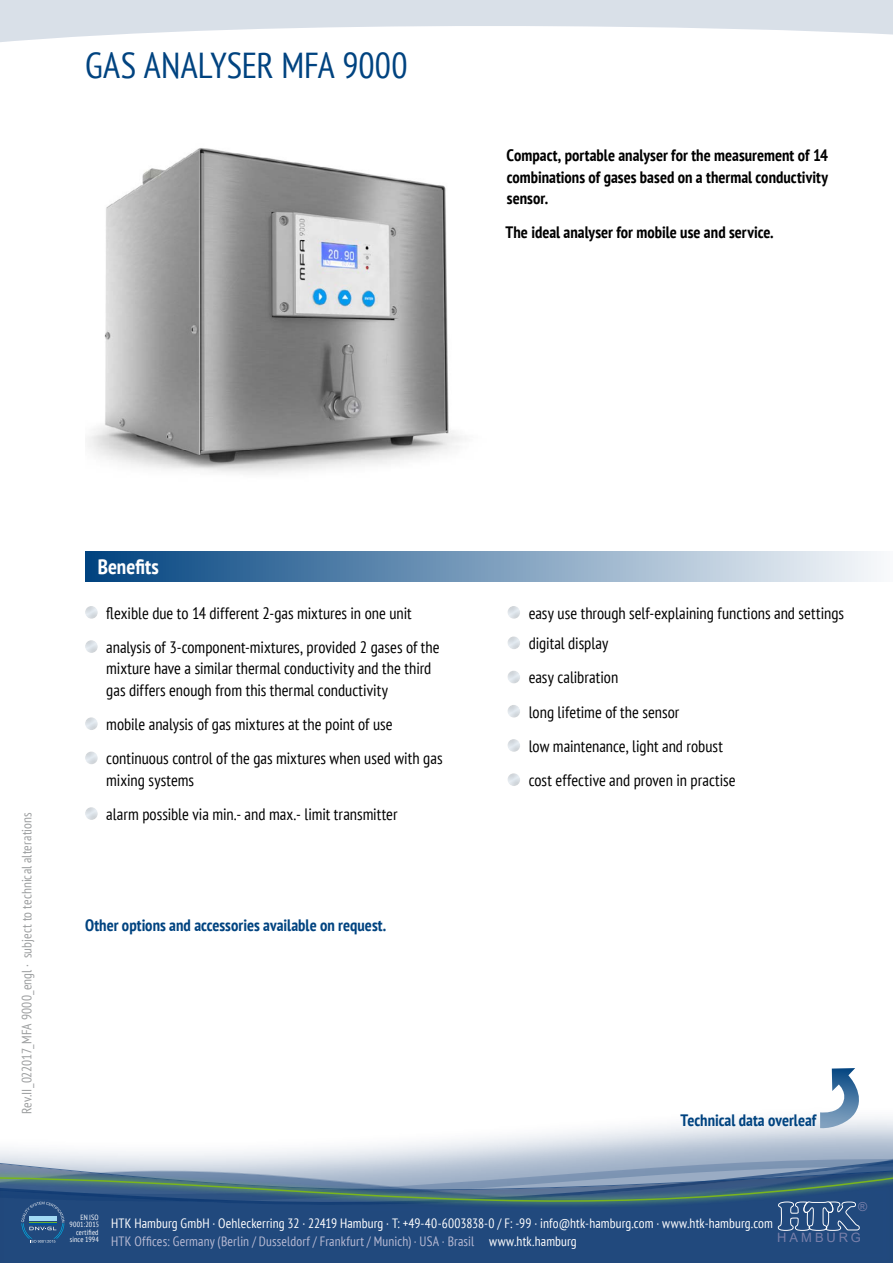
<style>
.page{position:relative;width:893px;height:1263px;background:#fff}
.page>*{position:absolute;margin:0;border:0;box-sizing:border-box;transform-origin:0 0}
.Head{font:condensed 36px "PT Sans";color:#004380}
.t1{font:700 condensed 21px "PT Sans";color:#fff}
.Aufzählung_Schwarz{font:condensed 16.5px/21.5px "PT Sans";color:#000}
.Einleitung{font:700 condensed 16.5px/21.5px "PT Sans";color:#000;text-align:justify}
.t2{font:700 condensed 16.5px "PT Sans";color:#004380}
.t3{font:condensed 13.5px/17.5px "PT Sans";letter-spacing:.01em;color:#fff}
.t4{font:condensed 13.5px "PT Sans";letter-spacing:.005em;color:#9c9e9f}
.t5{font:12.9px "Arial";letter-spacing:.23em;color:#7980aa}
.t6{font:12.3px "Arial";color:#7980aa}
.t7{font:condensed 7.5px/7.5px "PT Sans";letter-spacing:.015em;color:#fff;text-align:right}
.s1{color:#b9bbd4}
</style>
<div class="page">
<svg style="left:0;top:1117px;width:893px;height:37px"></svg>
<svg style="left:0;top:0;width:893px;height:42px"></svg>
<svg style="left:0;top:1154px;width:893px;height:14px;background:#bdc8d8"></svg>
<div style="left:0;top:1168px;width:893px;height:95px;background:#7ab51d;opacity:.5"></div>
<svg style="left:0;top:1174px;width:893px;height:89px;background:#315881"></svg>
<svg style="left:21px;top:1202px;width:44px;height:41px;background:#366390"></svg>
<img style="left:88px;top:148px;width:374px;height:325px">
<div style="left:85px;top:551px;width:808px;height:30px;background:linear-gradient(to right,#00427f,#f9fafc)"></div>
<svg style="left:820px;top:1068px;width:41px;height:61px"></svg>
<p class="Head" style="left:85px;top:42px;width:324px">GAS ANALYSER MFA 9000</p>
<p class="Einleitung" style="left:507px;top:144px;width:323px">Compact, portable analyser for the measurement of 14 combinations of gases based on a thermal conductivity sensor.</p>
<p class="Einleitung" style="left:506px;top:222px;width:270px">The ideal analyser for mobile use and service.</p>
<p class="t4" style="left:18px;top:1114px;width:304px;rotate:-90deg">Rev.II_022017_MFA 9000_engl · subject to technical alterations</p>
<p class="t1" style="left:98px;top:553px;width:62px">Benefits</p>
<p class="Aufzählung_Schwarz" style="left:106px;top:602px;width:307px">flexible due to 14 different 2-gas mixtures in one unit</p>
<p class="Aufzählung_Schwarz" style="left:106px;top:636px;width:335px">analysis of 3-component-mixtures, provided 2 gases of the mixture have a similar thermal conductivity and the third gas differs enough from this thermal conductivity</p>
<p class="Aufzählung_Schwarz" style="left:106px;top:713px;width:288px">mobile analysis of gas mixtures at the point of use</p>
<p class="Aufzählung_Schwarz" style="left:106px;top:747px;width:338px">continuous control of the gas mixtures when used with gas mixing systems</p>
<p class="Aufzählung_Schwarz" style="left:106px;top:803px;width:293px">alarm possible via min.- and max.- limit transmitter</p>
<p class="t2" style="left:85px;top:914px;width:303px">Other options and accessories available on request.</p>
<p class="Aufzählung_Schwarz" style="left:529px;top:602px;width:317px">easy use through self-explaining functions and settings</p>
<p class="Aufzählung_Schwarz" style="left:529px;top:632px;width:81px">digital display</p>
<p class="Aufzählung_Schwarz" style="left:529px;top:666px;width:91px">easy calibration</p>
<p class="Aufzählung_Schwarz" style="left:529px;top:701px;width:152px">long lifetime of the sensor</p>
<p class="Aufzählung_Schwarz" style="left:529px;top:735px;width:196px">low maintenance, light and robust</p>
<p class="Aufzählung_Schwarz" style="left:529px;top:769px;width:208px">cost effective and proven in practise</p>
<p class="t2" style="left:680px;top:1109px;width:137px">Technical data overleaf</p>
<p class="t6" style="left:858px;top:1198px;width:11px">®</p>
<p class="t7" style="left:70px;top:1213px;width:31px">EN ISO<br>9001:2015 certified since 1994</p>
<p class="t3" style="left:111px;top:1214px;width:663px">HTK Hamburg GmbH · Oehleckerring 32 · 22419 Hamburg · T: +49-40-6003838-0 / F: -99 · info@htk-hamburg.com · www.htk-hamburg.com<br><span class="s1">HTK Offices: Germany (Berlin / Dusseldorf / Frankfurt / Munich) · USA · Brasil</span> www.htk.hamburg</p>
<p class="t5" style="left:777px;top:1229px;width:85px">HAMBURG</p>
</div>
